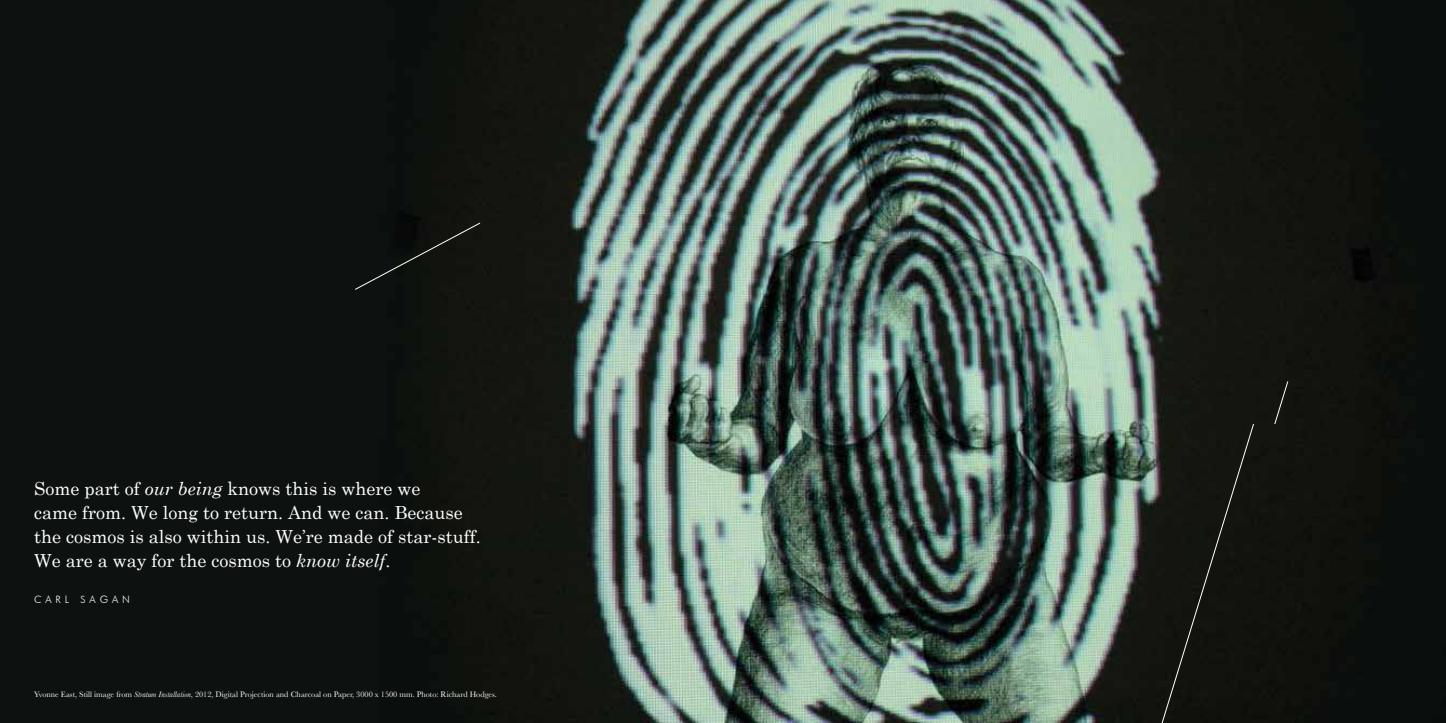
<style>
.page{position:relative;width:1446px;height:723px;background:#fff}
.page>*{position:absolute;margin:0;border:0;box-sizing:border-box;transform-origin:0 0}
.t1{font:18px/24px "Century Schoolbook";color:#fff}
.t2{font:12px "Futura Light";letter-spacing:.3em;color:#fff}
.t3{font:8.25px "Baskerville";color:#fff}
.s1{font-style:italic}
</style>
<div class="page">
<img style="left:0;top:0;width:1446px;height:723px">
<div style="left:1156px;top:423px;width:98px;height:300px;background:#141510"></div>
<svg style="left:1274px;top:381px;width:14px;height:43px"></svg>
<svg style="left:355px;top:222px;width:125px;height:68px;background:#121512"></svg>
<p class="t1" style="left:34px;top:476px;width:448px">Some part of <span class="s1">our being</span> knows this is where we<br>came from. We long to return. And we can. Because the cosmos is also within us. We’re made of star-stuff.<br>We are a way for the cosmos to <span class="s1">know itself</span>.</p>
<p class="t2" style="left:34px;top:594px;width:97px">CARL SAGAN</p>
<p class="t3" style="left:34px;top:690px;width:464px">Yvonne East, Still image from <span class="s1">Stratum Installation</span>, 2012, Digital Projection and Charcoal on Paper, 3000 x 1500 mm. Photo: Richard Hodges.</p>
</div>
